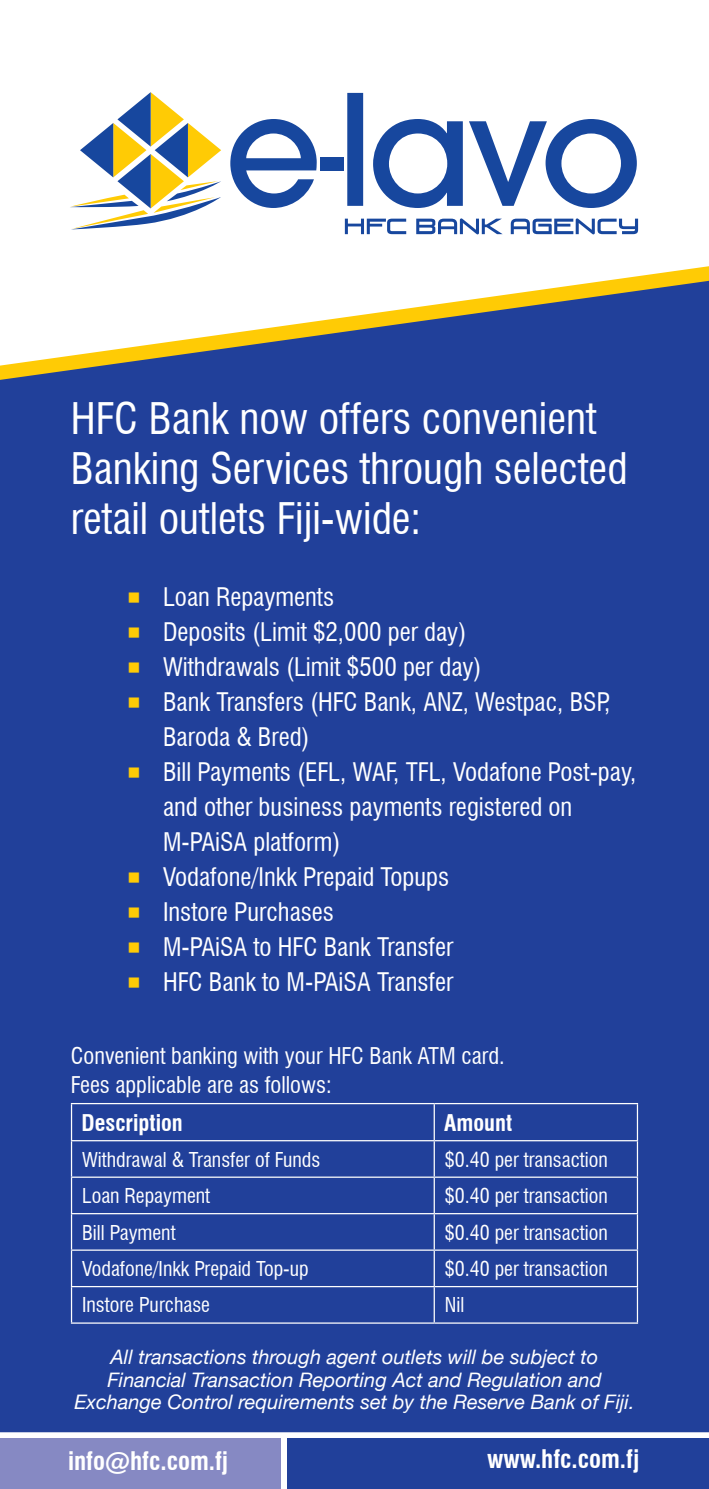
<style>
.page{position:relative;width:709px;height:1489px;background:#fff}
.page>*{position:absolute;margin:0;border:0;box-sizing:border-box;transform-origin:0 0}
.t1{font:condensed 42.5px/50px "Swiss 721 BT";color:#fff}
.t2{font:condensed 25px/35px "Swiss 721 BT";color:#fff}
.t3{font:700 condensed 25px "Swiss 721 BT";color:#fff}
.t4{font:condensed 22.5px/28.5px "Swiss 721 BT";color:#fff}
.t5{font:700 condensed 22.5px "Swiss 721 BT";color:#fff}
.t6{font:condensed 20px "Swiss 721 BT";color:#fff}
.t7{font:italic 20px/22.5px "Helvetica Neue";color:#fff;text-align:center}
.s1{color:#ffcb05}
</style>
<div class="page">
<div style="left:0;top:277px;width:709px;height:1155px;background:#21409a"></div>
<div style="left:287px;top:1438px;width:422px;height:50px;background:#21409a"></div>
<div style="left:0;top:1438px;width:280px;height:50px;background:#8689c3"></div>
<svg style="left:70px;top:92px;width:151px;height:137px"></svg>
<svg style="left:345px;top:218px;width:293px;height:16px"></svg>
<svg style="left:230px;top:119px;width:87px;height:89px"></svg>
<svg style="left:347px;top:93px;width:290px;height:115px"></svg>
<div style="left:320px;top:157px;width:24px;height:14px;background:#17479e"></div>
<hr style="left:71px;top:1102px;width:363px;height:2px;background:#fff">
<hr style="left:71px;top:1104px;width:1px;height:35px;background:#fff">
<hr style="left:434px;top:1102px;width:204px;height:2px;background:#fff">
<hr style="left:433px;top:1104px;width:2px;height:35px;background:#fff">
<hr style="left:637px;top:1104px;width:1px;height:35px;background:#fff">
<hr style="left:71px;top:1139px;width:363px;height:2px;background:#fff">
<hr style="left:71px;top:1141px;width:1px;height:35px;background:#fff">
<hr style="left:434px;top:1139px;width:204px;height:2px;background:#fff">
<hr style="left:433px;top:1141px;width:2px;height:35px;background:#fff">
<hr style="left:637px;top:1141px;width:1px;height:35px;background:#fff">
<hr style="left:71px;top:1176px;width:363px;height:1px;background:#fff">
<hr style="left:71px;top:1177px;width:1px;height:35px;background:#fff">
<hr style="left:434px;top:1176px;width:204px;height:1px;background:#fff">
<hr style="left:433px;top:1177px;width:2px;height:35px;background:#fff">
<hr style="left:637px;top:1177px;width:1px;height:35px;background:#fff">
<hr style="left:71px;top:1212px;width:363px;height:2px;background:#fff">
<hr style="left:71px;top:1214px;width:1px;height:35px;background:#fff">
<hr style="left:434px;top:1212px;width:204px;height:2px;background:#fff">
<hr style="left:433px;top:1214px;width:2px;height:35px;background:#fff">
<hr style="left:637px;top:1214px;width:1px;height:35px;background:#fff">
<hr style="left:71px;top:1249px;width:363px;height:1px;background:#fff">
<hr style="left:71px;top:1250px;width:1px;height:35px;background:#fff">
<hr style="left:434px;top:1249px;width:204px;height:1px;background:#fff">
<hr style="left:433px;top:1250px;width:2px;height:35px;background:#fff">
<hr style="left:637px;top:1250px;width:1px;height:35px;background:#fff">
<hr style="left:71px;top:1285px;width:363px;height:2px;background:#fff">
<hr style="left:71px;top:1287px;width:1px;height:35px;background:#fff">
<hr style="left:434px;top:1285px;width:204px;height:2px;background:#fff">
<hr style="left:433px;top:1287px;width:2px;height:35px;background:#fff">
<hr style="left:637px;top:1287px;width:1px;height:35px;background:#fff">
<hr style="left:71px;top:1322px;width:363px;height:1px;background:#fff">
<hr style="left:434px;top:1322px;width:204px;height:1px;background:#fff">
<h1 class="t1" style="left:71px;top:393px;width:558px">HFC Bank now offers convenient<br>Banking Services through selected retail outlets Fiji-wide:</h1>
<p class="t2" style="left:128px;top:579px;width:208px"><span class="s1">■</span> Loan Repayments</p>
<p class="t2" style="left:128px;top:614px;width:340px"><span class="s1">■</span> Deposits (Limit $2,000 per day)</p>
<p class="t2" style="left:128px;top:649px;width:355px"><span class="s1">■</span> Withdrawals (Limit $500 per day)</p>
<p class="t2" style="left:163px;top:684px;width:449px;text-indent:-35px"><span class="s1">■</span> Bank Transfers (HFC Bank, ANZ, Westpac, BSP,<br>Baroda &amp; Bred)</p>
<p class="t2" style="left:163px;top:754px;width:475px;text-indent:-35px"><span class="s1">■</span> Bill Payments (EFL, WAF, TFL, Vodafone Post-pay, and other business payments registered on<br>M-PAiSA platform)</p>
<p class="t2" style="left:128px;top:859px;width:323px"><span class="s1">■</span> Vodafone/Inkk Prepaid Topups</p>
<p class="t2" style="left:128px;top:894px;width:208px"><span class="s1">■</span> Instore Purchases</p>
<p class="t2" style="left:128px;top:929px;width:327px"><span class="s1">■</span> M-PAiSA to HFC Bank Transfer</p>
<p class="t2" style="left:128px;top:964px;width:327px"><span class="s1">■</span> HFC Bank to M-PAiSA Transfer</p>
<p class="t4" style="left:71px;top:1041px;width:435px">Convenient banking with your HFC Bank ATM card.<br>Fees applicable are as follows:</p>
<p class="t5" style="left:81px;top:1108px;width:103px">Description</p>
<p class="t5" style="left:444px;top:1108px;width:69px">Amount</p>
<p class="t6" style="left:82px;top:1147px;width:240px">Withdrawal &amp; Transfer of Funds</p>
<p class="t6" style="left:445px;top:1147px;width:164px">$0.40 per transaction</p>
<p class="t6" style="left:82px;top:1183px;width:129px">Loan Repayment</p>
<p class="t6" style="left:445px;top:1183px;width:164px">$0.40 per transaction</p>
<p class="t6" style="left:82px;top:1220px;width:95px">Bill Payment</p>
<p class="t6" style="left:445px;top:1220px;width:164px">$0.40 per transaction</p>
<p class="t6" style="left:82px;top:1256px;width:228px">Vodafone/Inkk Prepaid Top-up</p>
<p class="t6" style="left:445px;top:1256px;width:164px">$0.40 per transaction</p>
<p class="t6" style="left:82px;top:1293px;width:129px">Instore Purchase</p>
<p class="t6" style="left:445px;top:1293px;width:21px">Nil</p>
<p class="t7" style="left:74px;top:1346px;width:562px">All transactions through agent outlets will be subject to<br>Financial Transaction Reporting Act and Regulation and<br>Exchange Control requirements set by the Reserve Bank of Fiji.</p>
<p class="t3" style="left:68px;top:1445px;width:162px">info@hfc.com.fj</p>
<p class="t3" style="left:487px;top:1443px;width:154px">www.hfc.com.fj</p>
</div>
